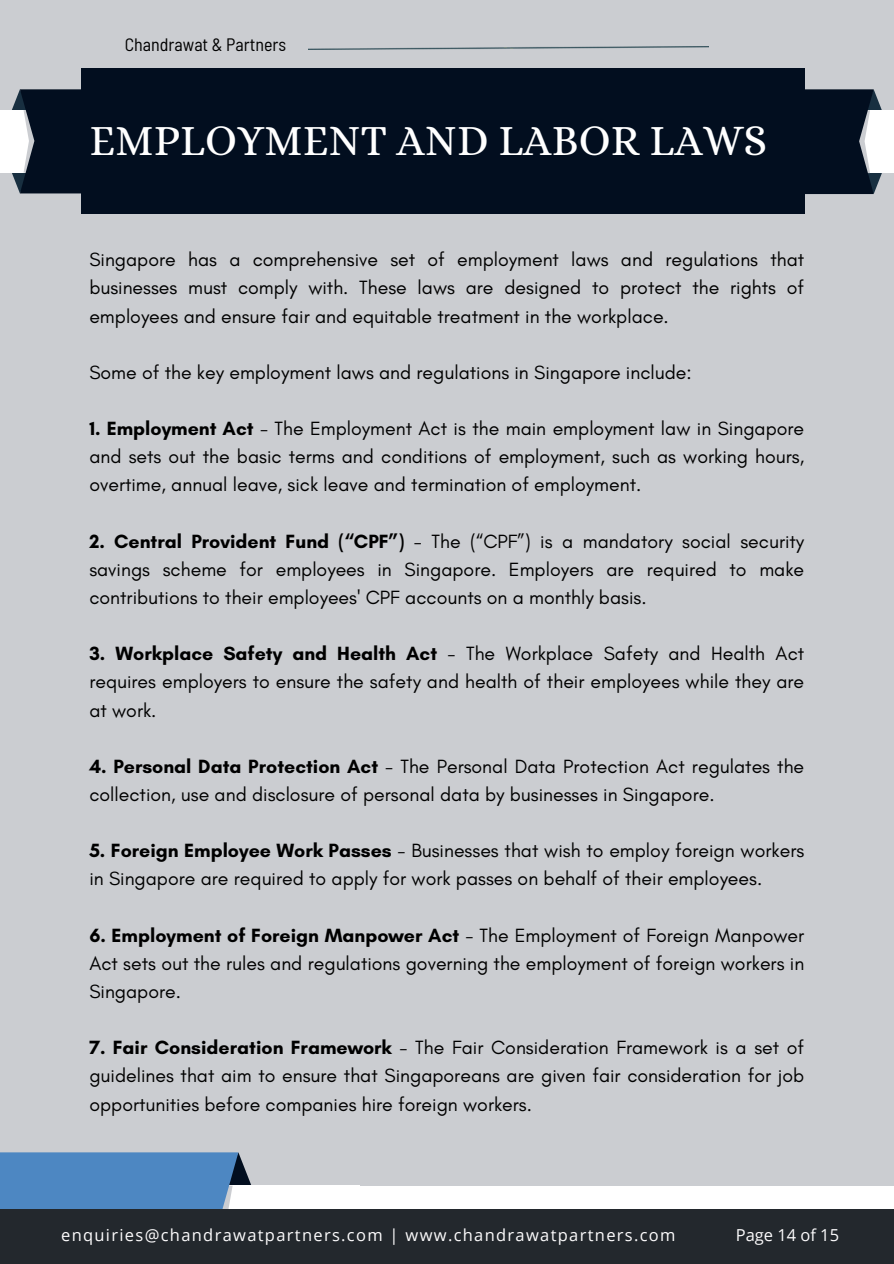
<style>
.page{position:relative;width:894px;height:1264px;background:#fff}
.page>*{position:absolute;margin:0;border:0;box-sizing:border-box;transform-origin:0 0}
.t1{font:43.5px "Alice";color:#fff}
.t2{font:19.5px/28.2px "Glacial Indifference";color:#000;text-align:justify}
.t3{font:semi-condensed 18px "Barlow";color:#000}
.t4{font:16.5px "Open Sans";letter-spacing:.08em;color:#fdfcfd}
.t5{font:16.5px "Open Sans";color:#fdfcfd}
.s1{font-weight:700}
</style>
<div class="page">
<div style="left:0;top:0;width:893px;height:1263px;background:#cbcdd1"></div>
<div style="left:349px;top:1185px;width:544px;height:51px;background:#fff"></div>
<div style="left:215px;top:1185px;width:145px;height:51px;background:#fff"></div>
<svg style="left:0;top:1152px;width:251px;height:56px;background:#5489c0"></svg>
<div style="left:0;top:1208px;width:893px;height:54px;background:#23282d"></div>
<div style="left:858px;top:110px;width:35px;height:63px;background:#fff"></div>
<svg style="left:804px;top:89px;width:77px;height:105px;background:#273240"></svg>
<div style="left:0;top:110px;width:34px;height:63px;background:#fff"></div>
<svg style="left:12px;top:89px;width:69px;height:104px;background:#2e3846"></svg>
<div style="left:81px;top:68px;width:723px;height:146px;background:#020e1f"></div>
<h2 class="t3" style="left:125px;top:33px;width:163px">Chandrawat &amp; Partners</h2>
<h2 class="t1" style="left:89px;top:115px;width:679px">EMPLOYMENT AND LABOR LAWS</h2>
<p class="t2" style="left:89px;top:245px;width:716px">Singapore has a comprehensive set of employment laws and regulations that businesses must comply with. These laws are designed to protect the rights of employees and ensure fair and equitable treatment in the workplace.</p>
<p class="t2" style="left:89px;top:358px;width:603px">Some of the key employment laws and regulations in Singapore include:</p>
<h2 class="t2" style="left:89px;top:414px;width:716px"><span class="s1">1. Employment Act</span> - The Employment Act is the main employment law in Singapore and sets out the basic terms and conditions of employment, such as working hours, overtime, annual leave, sick leave and termination of employment.</h2>
<h2 class="t2" style="left:89px;top:527px;width:716px"><span class="s1">2. Central Provident Fund (“CPF”)</span> - The (“CPF”) is a mandatory social security savings scheme for employees in Singapore. Employers are required to make contributions to their employees' CPF accounts on a monthly basis.</h2>
<h2 class="t2" style="left:89px;top:639px;width:716px"><span class="s1">3. Workplace Safety and Health Act</span> - The Workplace Safety and Health Act requires employers to ensure the safety and health of their employees while they are at work.</h2>
<h2 class="t2" style="left:89px;top:752px;width:716px"><span class="s1">4. Personal Data Protection Act</span> - The Personal Data Protection Act regulates the collection, use and disclosure of personal data by businesses in Singapore.</h2>
<h2 class="t2" style="left:89px;top:836px;width:716px"><span class="s1">5. Foreign Employee Work Passes</span> - Businesses that wish to employ foreign workers in Singapore are required to apply for work passes on behalf of their employees.</h2>
<h2 class="t2" style="left:89px;top:920px;width:716px"><span class="s1">6. Employment of Foreign Manpower Act</span> - The Employment of Foreign Manpower Act sets out the rules and regulations governing the employment of foreign workers in Singapore.</h2>
<h2 class="t2" style="left:89px;top:1033px;width:716px"><span class="s1">7. Fair Consideration Framework</span> - The Fair Consideration Framework is a set of guidelines that aim to ensure that Singaporeans are given fair consideration for job opportunities before companies hire foreign workers.</h2>
<p class="t4" style="left:61px;top:1223px;width:615px">enquiries@chandrawatpartners.com | www.chandrawatpartners.com</p>
<h1 class="t5" style="left:735px;top:1223px;width:105px">Page 14 of 15</h1>
</div>
